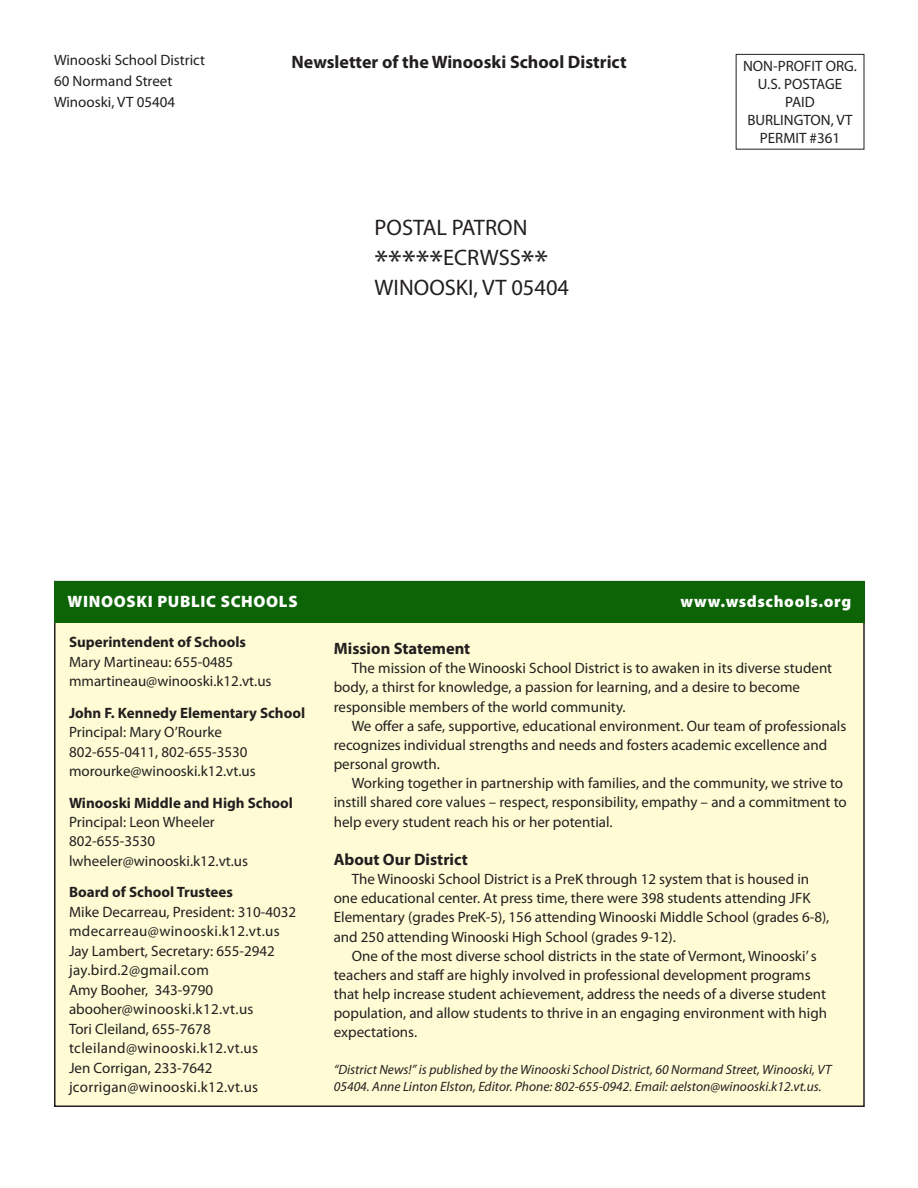
<style>
.page{position:relative;width:918px;height:1188px;background:#fff}
.page>*{position:absolute;margin:0;border:0;box-sizing:border-box;transform-origin:0 0}
.t1{font:33px "Myriad Pro";color:#231f20}
.t2{font:22.5px "Myriad Pro";color:#231f20}
.t3{font:700 18px "Myriad Pro";color:#231f20}
.t4{font:900 16.5px "Myriad Pro";letter-spacing:.04em;color:#fff}
.t5{font:700 16.5px "Myriad Pro";color:#231f20}
.t6{font:15px/19.5px "Myriad Pro";color:#231f20}
.t7{font:700 15px "Myriad Pro";color:#231f20}
.t8{font:italic 13.5px/17.4px "Myriad Pro";color:#231f20}
</style>
<div class="page">
<div style="left:55px;top:582px;width:809px;height:524px;background:#fffcd5"></div>
<div style="left:54px;top:581px;width:811px;height:42px;background:#0d6406"></div>
<p class="t6" style="left:54px;top:49px;width:153px;line-height:21px">Winooski School District<br>60 Normand Street<br>Winooski, VT 05404</p>
<p class="t3" style="left:292px;top:50px;width:337px">Newsletter of the Winooski School District</p>
<h2 class="t2" style="left:375px;top:214px;width:154px">POSTAL PATRON</h2>
<h1 class="t1" style="left:375px;top:241px;width:175px">*****<sup>ECRWSS</sup>**</h1>
<h2 class="t2" style="left:375px;top:274px;width:196px">WINOOSKI, VT 05404</h2>
<p class="t6" style="left:743px;top:57px;width:115px;line-height:18px;text-align:center">NON-PROFIT ORG.<br>U.S. POSTAGE<br>PAID<br>BURLINGTON, VT<br>PERMIT #361</p>
<p class="t4" style="left:68px;top:590px;width:232px">WINOOSKI PUBLIC SCHOOLS</p>
<p class="t4" style="left:680px;top:590px;width:172px">www.wsdschools.org</p>
<p class="t5" style="left:334px;top:638px;width:138px">Mission Statement</p>
<p class="t6" style="left:334px;top:658px;width:500px;text-indent:18px">The mission of the Winooski School District is to awaken in its diverse student body, a thirst for knowledge, a passion for learning, and a desire to become responsible members of the world community.</p>
<p class="t6" style="left:334px;top:716px;width:514px;text-indent:18px">We offer a safe, supportive, educational environment. Our team of professionals recognizes individual strengths and needs and fosters academic excellence and personal growth.</p>
<p class="t6" style="left:334px;top:773px;width:515px;text-indent:18px">Working together in partnership with families, and the community, we strive to instill shared core values – respect, responsibility, empathy – and a commitment to help every student reach his or her potential.</p>
<p class="t5" style="left:334px;top:849px;width:136px">About Our District</p>
<p class="t6" style="left:334px;top:869px;width:497px;text-indent:18px">The Winooski School District is a PreK through 12 system that is housed in one educational center. At press time, there were 398 students attending JFK Elementary (grades PreK-5), 156 attending Winooski Middle School (grades 6-8), and 250 attending Winooski High School (grades 9-12).</p>
<p class="t6" style="left:334px;top:946px;width:495px;text-indent:18px">One of the most diverse school districts in the state of Vermont, Winooski’ s teachers and staff are highly involved in professional development programs that help increase student achievement, address the needs of a diverse student population, and allow students to thrive in an engaging environment with high expectations.</p>
<p class="t8" style="left:334px;top:1060px;width:499px">“District News!” is published by the Winooski School District, 60 Normand Street, Winooski, VT<br>05404. Anne Linton Elston, Editor. Phone: 802-655-0942. Email: aelston@winooski.k12.vt.us.</p>
<p class="t7" style="left:69px;top:632px;width:179px">Superintendent of Schools</p>
<p class="t6" style="left:69px;top:652px;width:204px">Mary Martineau: 655-0485 mmartineau@winooski.k12.vt.us</p>
<p class="t7" style="left:69px;top:703px;width:238px">John F. Kennedy Elementary School</p>
<p class="t6" style="left:69px;top:722px;width:188px">Principal: Mary O’Rourke<br>802-655-0411, 802-655-3530 morourke@winooski.k12.vt.us</p>
<p class="t7" style="left:69px;top:793px;width:225px">Winooski Middle and High School</p>
<p class="t6" style="left:69px;top:812px;width:181px">Principal: Leon Wheeler<br>802-655-3530 lwheeler@winooski.k12.vt.us</p>
<p class="t7" style="left:69px;top:883px;width:165px">Board of School Trustees</p>
<p class="t6" style="left:69px;top:902px;width:229px">Mike Decarreau, President: 310-4032 mdecarreau@winooski.k12.vt.us<br>Jay Lambert, Secretary: 655-2942 jay.bird.2@gmail.com<br>Amy Booher, 343-9790 abooher@winooski.k12.vt.us<br>Tori Cleiland, 655-7678 tcleiland@winooski.k12.vt.us<br>Jen Corrigan, 233-7642 jcorrigan@winooski.k12.vt.us</p>
</div>
